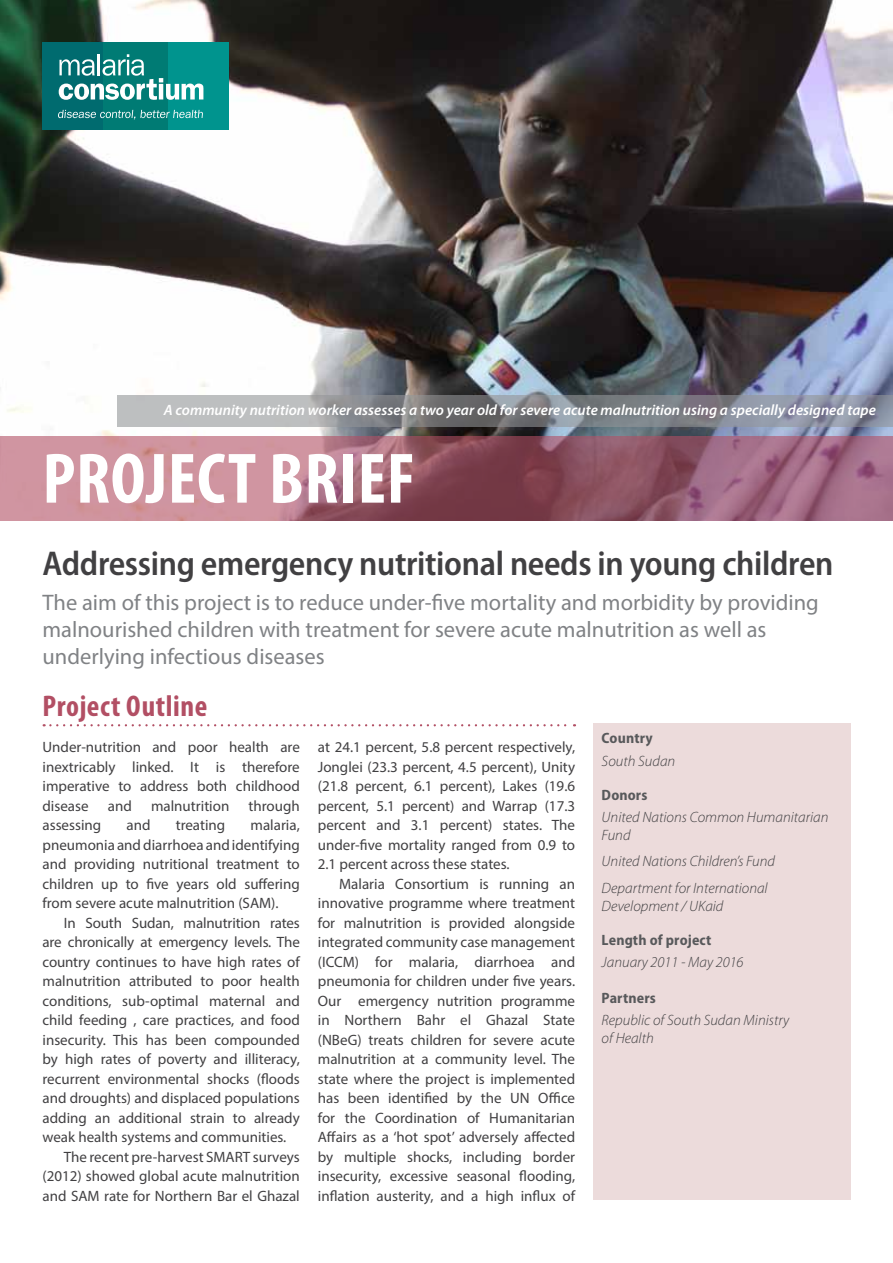
<style>
.page{position:relative;width:893px;height:1263px;background:#fff}
.page>*{position:absolute;margin:0;border:0;box-sizing:border-box;transform-origin:0 0}
.t1{font:700 condensed 72px "Myriad Pro";letter-spacing:.01em;color:#fff}
.t2{font:600 semi-condensed 34.5px "Myriad Pro";letter-spacing:-.01em;color:#414042}
.t3{font:700 condensed 30px "Myriad Pro";letter-spacing:.02em;color:#b24f64}
.t4{font:22.5px/27px "Myriad Pro";color:#808285}
.t5{font:15px/19.5px "Myriad Pro";color:#414042;text-align:justify}
.t6{font:italic 300 15px/18px "Myriad Pro";color:#414042}
.t7{font:italic 600 15px "Myriad Pro";color:#fff}
.t8{font:700 semi-condensed 15px "Myriad Pro";letter-spacing:.01em;color:#58595b}
</style>
<div class="page">
<img style="left:0;top:0;width:893px;height:437px">
<div style="left:45px;top:43px;width:131px;height:87px;background:#007b74"></div>
<div style="left:168px;top:43px;width:61px;height:87px;background:#00948e"></div>
<div style="left:43px;top:43px;width:60px;height:87px;background:#006b6f"></div>
<svg style="left:59px;top:54px;width:145px;height:46px"></svg>
<svg style="left:58px;top:110px;width:145px;height:10px"></svg>
<svg style="left:0;top:437px;width:893px;height:84px;background:#a76e7e"></svg>
<svg style="left:117px;top:395px;width:776px;height:31px;background:#91939a"></svg>
<svg style="left:44px;top:724px;width:531px;height:2px"></svg>
<div style="left:593px;top:724px;width:257px;height:476px;background:#ecdbdb"></div>
<p class="t7" style="left:164px;top:400px;width:713px">A community nutrition worker assesses a two year old for severe acute malnutrition using a specially designed tape</p>
<h1 class="t1" style="left:43px;top:434px;width:374px">PROJECT BRIEF</h1>
<h2 class="t2" style="left:43px;top:545px;width:792px">Addressing emergency nutritional needs in young children</h2>
<h3 class="t4" style="left:43px;top:589px;width:778px">The aim of this project is to reduce under-five mortality and morbidity by providing malnourished children with treatment for severe acute malnutrition as well as underlying infectious diseases</h3>
<h3 class="t3" style="left:43px;top:687px;width:166px">Project Outline</h3>
<p class="t5" style="left:43px;top:737px;width:259px">Under-nutrition and poor health are inextricably linked. It is therefore imperative to address both childhood disease</p>
<p class="t8" style="left:602px;top:730px;width:53px">Country</p>
<p class="t6" style="left:602px;top:752px;width:75px">South Sudan</p>
<p class="t8" style="left:602px;top:786px;width:47px">Donors</p>
<p class="t6" style="left:602px;top:808px;width:228px">United Nations Common Humanitarian<br>Fund</p>
<p class="t6" style="left:602px;top:848px;width:175px;line-height:26.5px">United Nations Children’s Fund<br>Department for International</p>
<p class="t6" style="left:602px;top:897px;width:123px">Development / UKaid</p>
<p class="t8" style="left:602px;top:931px;width:111px">Length of project</p>
<p class="t6" style="left:602px;top:953px;width:143px">January 2011 - May 2016</p>
<p class="t8" style="left:602px;top:989px;width:56px">Partners</p>
<p class="t6" style="left:602px;top:1011px;width:189px">Republic of South Sudan Ministry of Health</p>
<p class="t5" style="left:318px;top:737px;width:259px">at 24.1 percent, 5.8 percent respectively, Jonglei (23.3 percent, 4.5 percent), Unity (21.8 percent, 6.1 percent), Lakes (19.6 percent, 5.1 percent) and Warrap (17.3 percent and 3.1 percent) states. The under-five mortality ranged from 0.9 to 2.1 percent across these states.</p>
<p class="t5" style="left:318px;top:874px;width:259px;text-indent:21px">Malaria Consortium is running an innovative programme where treatment for malnutrition is provided alongside integrated community case management (ICCM) for malaria, diarrhoea and pneumonia for children under five years.<br>Our emergency nutrition programme in Northern Bahr el Ghazal State (NBeG) treats children for severe acute malnutrition at a community level. The state where the project is implemented has been identified by the UN Office for the Coordination of Humanitarian Affairs as a ‘hot spot’ adversely affected by multiple shocks, including border insecurity, excessive seasonal flooding, inflation austerity, and a high influx of</p>
<p class="t5" style="left:108px;top:796px;width:26px">and</p>
<p class="t5" style="left:151px;top:796px;width:80px">malnutrition</p>
<p class="t5" style="left:249px;top:796px;width:53px">through</p>
<p class="t5" style="left:43px;top:815px;width:259px;text-indent:208px">malaria, pneumonia and diarrhoea and identifying and providing nutritional treatment to children up to five years old suffering from severe acute malnutrition (SAM).</p>
<p class="t5" style="left:64px;top:913px;width:238px">In South Sudan, malnutrition rates</p>
<p class="t5" style="left:43px;top:932px;width:259px">are chronically at emergency levels. The</p>
<p class="t5" style="left:43px;top:952px;width:259px">country continues to have high rates of</p>
<p class="t5" style="left:43px;top:971px;width:259px">malnutrition attributed to poor health</p>
<p class="t5" style="left:43px;top:991px;width:259px">conditions, sub-optimal maternal and</p>
<p class="t5" style="left:43px;top:1010px;width:259px">child feeding , care practices, and food</p>
<p class="t5" style="left:43px;top:1030px;width:259px">insecurity. This has been compounded</p>
<p class="t5" style="left:43px;top:1049px;width:259px">by high rates of poverty and illiteracy,</p>
<p class="t5" style="left:43px;top:1069px;width:259px">recurrent environmental shocks (floods</p>
<p class="t5" style="left:43px;top:1088px;width:259px">and droughts) and displaced populations</p>
<p class="t5" style="left:43px;top:1108px;width:259px">adding an additional strain to already</p>
<p class="t5" style="left:43px;top:1127px;width:245px">weak health systems and communities.</p>
<p class="t5" style="left:64px;top:1147px;width:238px">The recent pre-harvest SMART surveys</p>
<p class="t5" style="left:43px;top:1166px;width:259px">(2012) showed global acute malnutrition</p>
<p class="t5" style="left:43px;top:1186px;width:259px">and SAM rate for Northern Bar el Ghazal</p>
<p class="t5" style="left:43px;top:815px;width:60px">assessing</p>
<p class="t5" style="left:126px;top:815px;width:26px">and</p>
<p class="t5" style="left:176px;top:815px;width:51px">treating</p>
</div>
